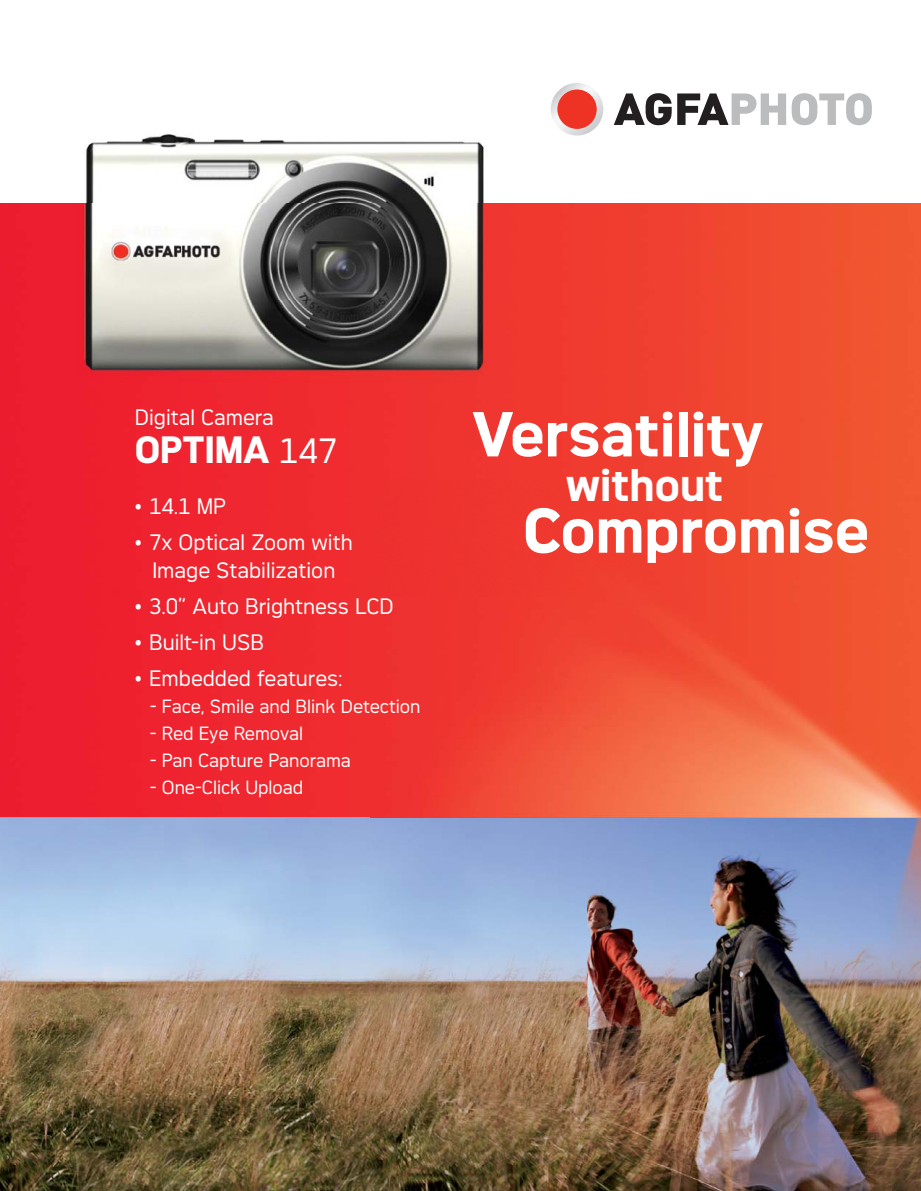
<style>
.page{position:relative;width:921px;height:1191px;background:#fff}
.page>*{position:absolute;margin:0;border:0;box-sizing:border-box;transform-origin:0 0}
.t1{font:700 60px/96.3px "Agfa Photo Thalis";color:#fff}
.t2{font:700 43.35px "Agfa Photo Thalis";color:#fff}
.t3{font:700 36px "Agfa Photo Thalis";color:#fff}
.t4{font:21px/28.5px "Agfa Photo Thalis";color:#fff;text-align:center}
.t5{font:18px "Agfa Photo Thalis";color:#fff}
.s1{font-weight:400;font-size:33px}
</style>
<div class="page">
<img style="left:0;top:817px;width:921px;height:373px">
<img style="left:0;top:203px;width:921px;height:614px">
<svg style="left:551px;top:83px;width:52px;height:52px"></svg>
<div style="left:557px;top:89px;width:40px;height:40px;background:#ee3224;border-radius:50%"></div>
<svg style="left:614px;top:93px;width:258px;height:32px"></svg>
<img style="left:371px;top:479px;width:550px;height:598px">
<img style="left:78px;top:134px;width:410px;height:248px">
<p class="t4" style="left:135px;top:404px;width:141px">Digital Camera</p>
<h3 class="t3" style="left:135px;top:436px;width:204px">OPTIMA <span class="s1">147</span></h3>
<p class="t4" style="left:134px;top:493px;width:94px">• 14.1 MP</p>
<p class="t4" style="left:134px;top:529px;width:220px">• 7x Optical Zoom with<br>Image Stabilization</p>
<p class="t4" style="left:134px;top:594px;width:261px">• 3.0” Auto Brightness LCD</p>
<p class="t4" style="left:134px;top:630px;width:132px">• Built-in USB</p>
<p class="t4" style="left:134px;top:666px;width:210px">• Embedded features:</p>
<p class="t5" style="left:150px;top:698px;width:272px">- Face, Smile and Blink Detection</p>
<p class="t5" style="left:150px;top:725px;width:155px">- Red Eye Removal</p>
<p class="t5" style="left:150px;top:752px;width:203px">- Pan Capture Panorama</p>
<p class="t5" style="left:150px;top:779px;width:155px">- One-Click Upload</p>
<h1 class="t1" style="left:523px;top:392px;width:348px;text-indent:-50px">Versatility<br>Compromise</h1>
<h2 class="t2" style="left:566px;top:468px;width:159px">without</h2>
</div>
